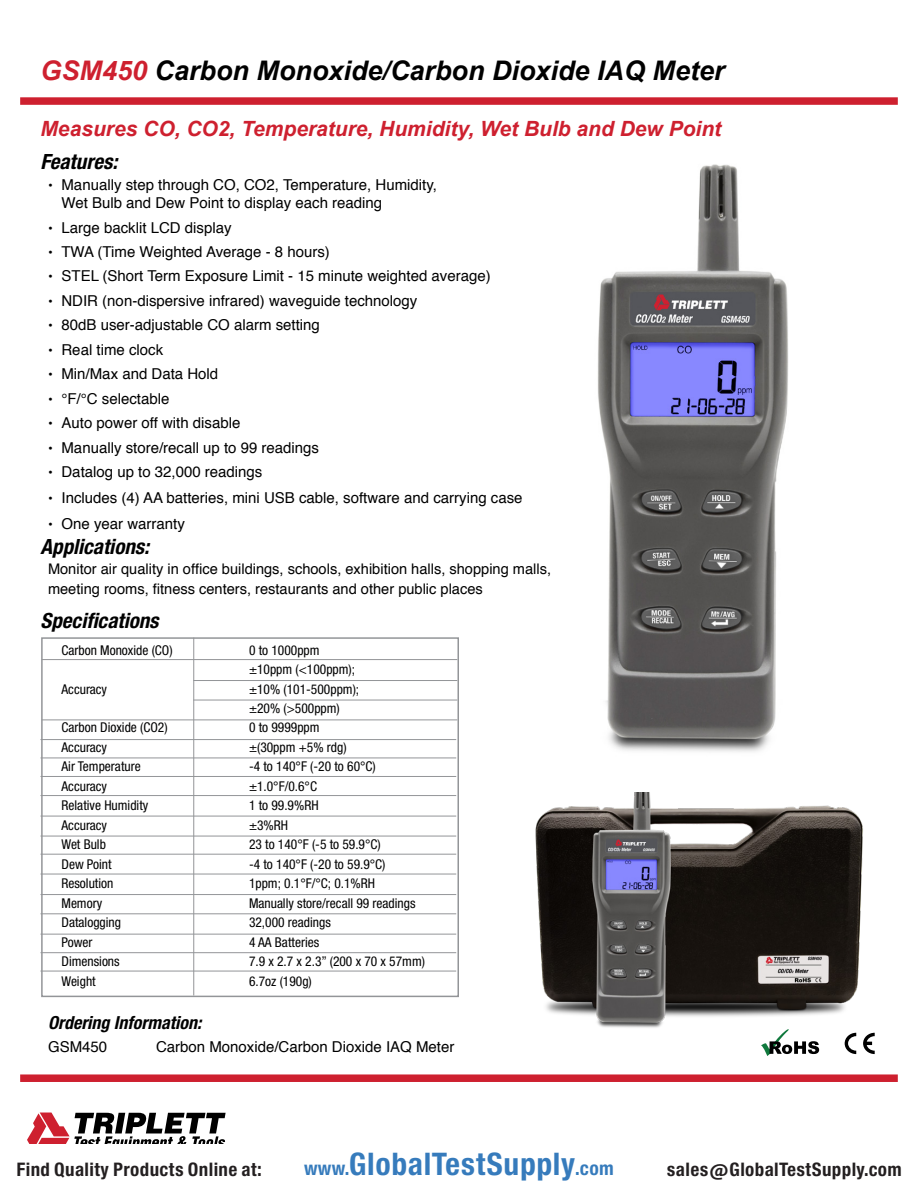
<style>
.page{position:relative;width:918px;height:1188px;background:#fff}
.page>*{position:absolute;margin:0;border:0;box-sizing:border-box;transform-origin:0 0}
.t1{font:29.7px "Europa Gro Nr 2 SBOP Bol Con";letter-spacing:.02em;color:#367bbc}
.t2{font:italic 700 27px "Arial";color:#000}
.t3{font:italic 700 21px "Arial";color:#ce202f}
.t4{font:italic 700 condensed 21px "Helvetica Neue LT Std";color:#000}
.t5{font:italic 700 condensed 18px "Helvetica Neue LT Std";color:#000}
.t6{font:17.85px "Europa Gro Nr 2 SBOP Bol Con";letter-spacing:.02em;color:#231f20}
.t7{font:15px/18px "Helvetica";color:#000}
.t8{font:14.7px/19.5px "Helvetica";color:#000}
.t9{font:condensed 13.5px/19.5px "Helvetica Neue LT Std";color:#000}
.s1{color:#ce202f}
.s2{font-size:13.5px}
.s3{font-size:18.3px}
</style>
<div class="page">
<img style="left:434px;top:164px;width:354px;height:594px">
<div style="left:41px;top:637px;width:418px;height:360px;border:2px solid #939598"></div>
<div style="left:20px;top:97px;width:878px;height:8px;background:#ce202f"></div>
<svg style="left:27px;top:1113px;width:199px;height:31px"></svg>
<div style="left:20px;top:1074px;width:878px;height:8px;background:#ce202f"></div>
<hr style="left:42px;top:659px;width:415px;height:1px;background:#939598">
<hr style="left:193px;top:680px;width:264px;height:1px;background:#939598">
<hr style="left:42px;top:720px;width:415px;height:1px;background:#939598">
<hr style="left:193px;top:700px;width:264px;height:1px;background:#939598">
<hr style="left:40px;top:739px;width:416px;height:1px;background:#939598">
<hr style="left:40px;top:758px;width:416px;height:1px;background:#939598">
<hr style="left:40px;top:776px;width:416px;height:1px;background:#939598">
<hr style="left:40px;top:795px;width:416px;height:1px;background:#939598">
<hr style="left:40px;top:816px;width:416px;height:1px;background:#939598">
<hr style="left:40px;top:836px;width:416px;height:1px;background:#939598">
<hr style="left:40px;top:854px;width:416px;height:1px;background:#939598">
<hr style="left:40px;top:874px;width:416px;height:1px;background:#939598">
<hr style="left:40px;top:894px;width:416px;height:1px;background:#939598">
<hr style="left:40px;top:913px;width:416px;height:1px;background:#939598">
<hr style="left:40px;top:934px;width:416px;height:1px;background:#939598">
<hr style="left:40px;top:952px;width:416px;height:1px;background:#939598">
<hr style="left:40px;top:971px;width:416px;height:1px;background:#939598">
<hr style="left:193px;top:638px;width:1px;height:358px;background:#939598">
<svg style="left:761px;top:1045px;width:58px;height:11px"></svg>
<svg style="left:845px;top:1045px;width:11px;height:9px"></svg>
<svg style="left:863px;top:1045px;width:12px;height:9px"></svg>
<img style="left:535px;top:793px;width:340px;height:252px">
<h2 class="t2" style="left:40px;top:52px;width:686px"><span class="s1">GSM450</span> Carbon Monoxide/Carbon Dioxide IAQ Meter</h2>
<h3 class="t3" style="left:40px;top:114px;width:682px">Measures CO, CO2, Temperature, Humidity, Wet Bulb and Dew Point</h3>
<h3 class="t4" style="left:40px;top:149px;width:78px">Features:</h3>
<p class="t7" style="left:62px;top:176px;width:377px;text-indent:-14px"><span class="s2">•</span> Manually step through CO, CO2, Temperature, Humidity,<br>Wet Bulb and Dew Point to display each reading</p>
<p class="t7" style="left:48px;top:219px;width:185px"><span class="s2">•</span> Large backlit LCD display</p>
<p class="t7" style="left:48px;top:243px;width:283px"><span class="s2">•</span> TWA (Time Weighted Average - 8 hours)</p>
<p class="t7" style="left:48px;top:268px;width:444px"><span class="s2">•</span> STEL (Short Term Exposure Limit - 15 minute weighted average)</p>
<p class="t7" style="left:48px;top:292px;width:371px"><span class="s2">•</span> NDIR (non-dispersive infrared) waveguide technology</p>
<p class="t7" style="left:48px;top:317px;width:273px"><span class="s2">•</span> 80dB user-adjustable CO alarm setting</p>
<p class="t7" style="left:48px;top:341px;width:117px"><span class="s2">•</span> Real time clock</p>
<p class="t7" style="left:48px;top:366px;width:172px"><span class="s2">•</span> Min/Max and Data Hold</p>
<p class="t7" style="left:48px;top:390px;width:123px"><span class="s2">•</span> °F/°C selectable</p>
<p class="t7" style="left:48px;top:415px;width:194px"><span class="s2">•</span> Auto power off with disable</p>
<p class="t7" style="left:48px;top:439px;width:273px"><span class="s2">•</span> Manually store/recall up to 99 readings</p>
<p class="t7" style="left:48px;top:464px;width:216px"><span class="s2">•</span> Datalog up to 32,000 readings</p>
<p class="t7" style="left:48px;top:490px;width:476px"><span class="s2">•</span> Includes (4) AA batteries, mini USB cable, software and carrying case</p>
<p class="t7" style="left:48px;top:515px;width:138px"><span class="s2">•</span> One year warranty</p>
<p class="t8" style="left:48px;top:560px;width:505px">Monitor air quality in office buildings, schools, exhibition halls, shopping malls, meeting rooms, fitness centers, restaurants and other public places</p>
<h3 class="t4" style="left:40px;top:533px;width:110px">Applications:</h3>
<h3 class="t4" style="left:40px;top:608px;width:120px">Specifications</h3>
<p class="t9" style="left:62px;top:640px;width:113px">Carbon Monoxide (CO)</p>
<p class="t9" style="left:249px;top:640px;width:108px">0 to 1000ppm ±10ppm (&lt;100ppm);</p>
<p class="t9" style="left:62px;top:679px;width:47px">Accuracy</p>
<p class="t9" style="left:249px;top:679px;width:112px">±10% (101-500ppm); ±20% (&gt;500ppm)</p>
<p class="t9" style="left:62px;top:718px;width:108px">Carbon Dioxide (CO2)</p>
<p class="t9" style="left:249px;top:718px;width:72px">0 to 9999ppm</p>
<p class="t9" style="left:62px;top:737px;width:47px">Accuracy</p>
<p class="t9" style="left:249px;top:737px;width:99px">±(30ppm +5% rdg)</p>
<p class="t9" style="left:62px;top:757px;width:81px">Air Temperature</p>
<p class="t9" style="left:249px;top:757px;width:128px">-4 to 140°F (-20 to 60°C)</p>
<p class="t9" style="left:62px;top:776px;width:47px">Accuracy</p>
<p class="t9" style="left:249px;top:776px;width:70px">±1.0°F/0.6°C</p>
<p class="t9" style="left:62px;top:796px;width:88px">Relative Humidity</p>
<p class="t9" style="left:249px;top:796px;width:71px">1 to 99.9%RH</p>
<p class="t9" style="left:62px;top:815px;width:47px">Accuracy</p>
<p class="t9" style="left:249px;top:815px;width:41px">±3%RH</p>
<p class="t9" style="left:62px;top:835px;width:46px">Wet Bulb</p>
<p class="t9" style="left:249px;top:835px;width:133px">23 to 140°F (-5 to 59.9°C)</p>
<p class="t9" style="left:62px;top:854px;width:52px">Dew Point</p>
<p class="t9" style="left:249px;top:854px;width:138px">-4 to 140°F (-20 to 59.9°C)</p>
<p class="t9" style="left:62px;top:874px;width:53px">Resolution</p>
<p class="t9" style="left:249px;top:874px;width:128px">1ppm; 0.1°F/°C; 0.1%RH</p>
<p class="t9" style="left:62px;top:893px;width:42px">Memory</p>
<p class="t9" style="left:249px;top:893px;width:168px">Manually store/recall 99 readings</p>
<p class="t9" style="left:62px;top:913px;width:61px">Datalogging</p>
<p class="t9" style="left:249px;top:913px;width:83px">32,000 readings</p>
<p class="t9" style="left:62px;top:932px;width:33px">Power</p>
<p class="t9" style="left:249px;top:932px;width:72px">4 AA Batteries</p>
<p class="t9" style="left:62px;top:952px;width:60px">Dimensions</p>
<p class="t9" style="left:249px;top:952px;width:178px">7.9 x 2.7 x 2.3” (200 x 70 x 57mm)</p>
<p class="t9" style="left:62px;top:971px;width:36px">Weight</p>
<p class="t9" style="left:249px;top:971px;width:64px">6.7oz (190g)</p>
<p class="t5" style="left:48px;top:1012px;width:155px">Ordering Information:</p>
<p class="t7" style="left:48px;top:1038px;width:61px">GSM450</p>
<p class="t7" style="left:156px;top:1038px;width:300px">Carbon Monoxide/Carbon Dioxide IAQ Meter</p>
<p class="t6" style="left:16px;top:1159px;width:247px">Find Quality Products Online at:</p>
<h1 class="t1" style="left:304px;top:1147px;width:311px"><span class="s3">www.</span>GlobalTestSupply<span class="s3">.com</span></h1>
<p class="t6" style="left:667px;top:1159px;width:236px">sales@GlobalTestSupply.com</p>
</div>
